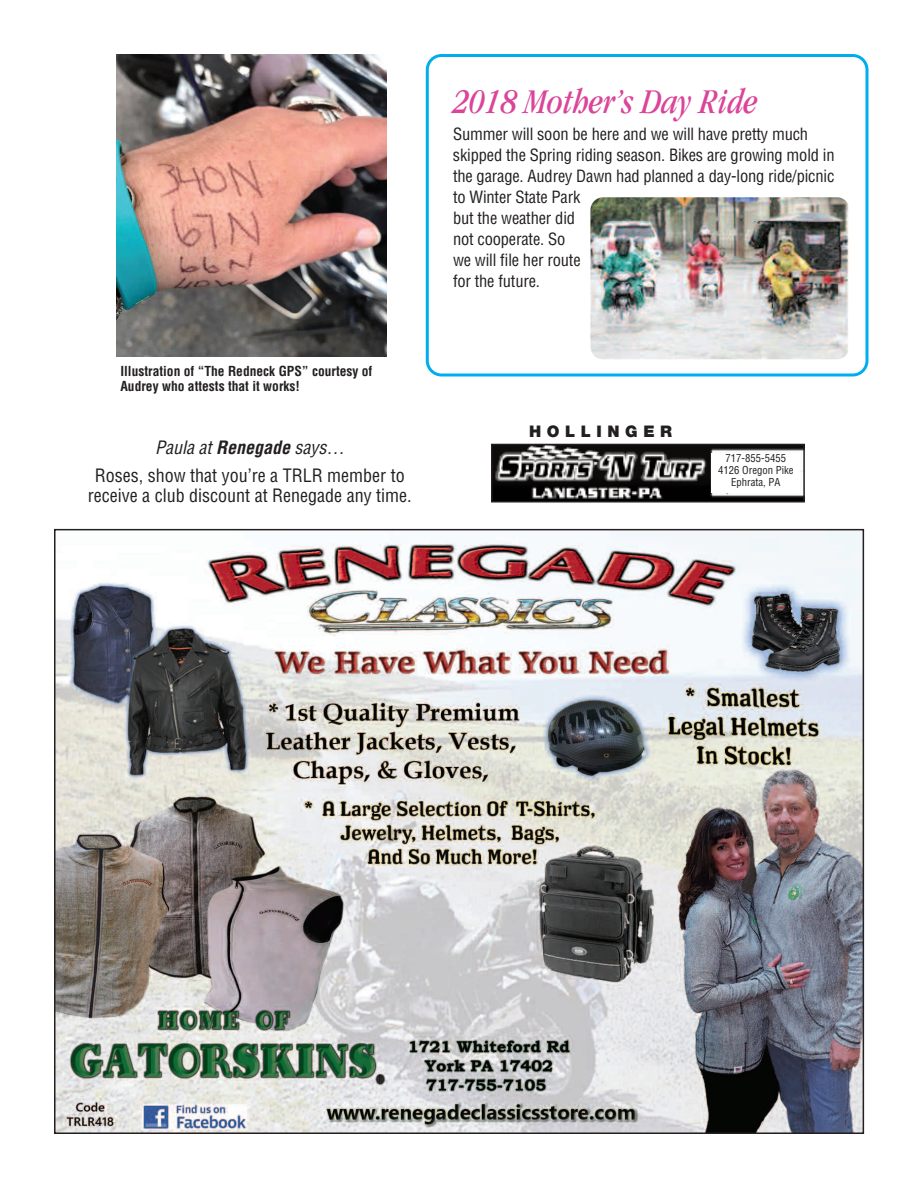
<style>
.page{position:relative;width:918px;height:1188px;background:#fff}
.page>*{position:absolute;margin:0;border:0;box-sizing:border-box;transform-origin:0 0}
.t1{font:italic condensed 36px "Garamond";color:#da4599}
.t2{font:condensed 18px/28.5px "Helvetica";color:#231f20;text-align:center}
.t3{font:condensed 16.5px/21px "Helvetica";letter-spacing:-.01em;color:#231f20}
.t4{font:900 16.05px "Helvetica Neue";letter-spacing:.35em;color:#231f20}
.t5{font:700 condensed 13.5px/15px "Helvetica";color:#231f20}
.t6{font:condensed 10.65px/12px "Helvetica";color:#231f20;text-align:center}
.s1{font-style:italic}
.s2{font-weight:700;font-style:italic}
</style>
<div class="page">
<img style="left:57px;top:532px;width:804px;height:599px">
<img style="left:494px;top:447px;width:308px;height:52px">
<div style="left:491px;top:444px;width:314px;height:58px;border:2px solid #231f20"></div>
<div style="left:711px;top:453px;width:89px;height:39px;background:#fff"></div>
<img style="left:117px;top:54px;width:270px;height:303px">
<svg style="left:426px;top:54px;width:442px;height:322px"></svg>
<img style="left:590px;top:197px;width:260px;height:162px;border-radius:13px">
<p class="t5" style="left:120px;top:364px;width:253px">Illustration of “The Redneck GPS” courtesy of<br>Audrey who attests that it works!</p>
<p class="t2" style="left:95px;top:433px;width:311px"><span class="s1">Paula at</span> <span class="s2">Renegade</span> <span class="s1">says…<br></span>Roses, show that you’re a TRLR member to</p>
<p class="t2" style="left:88px;top:481px;width:325px">receive a club discount at Renegade any time.</p>
<h1 class="t1" style="left:453px;top:88px;width:306px">2018 Mother’s Day Ride</h1>
<p class="t3" style="left:453px;top:124px;width:383px">Summer will soon be here and we will have pretty much skipped the Spring riding season. Bikes are growing mold in the garage. Audrey Dawn had planned a day-long ride/picnic to Winter State Park<br>but the weather did<br>not cooperate. So<br>we will file her route<br>for the future.</p>
<p class="t4" style="left:529px;top:426px;width:145px">HOLLINGER</p>
<p class="t6" style="left:718px;top:453px;width:77px">717-855-5455<br>4126 Oregon Pike<br>Ephrata, PA</p>
</div>
